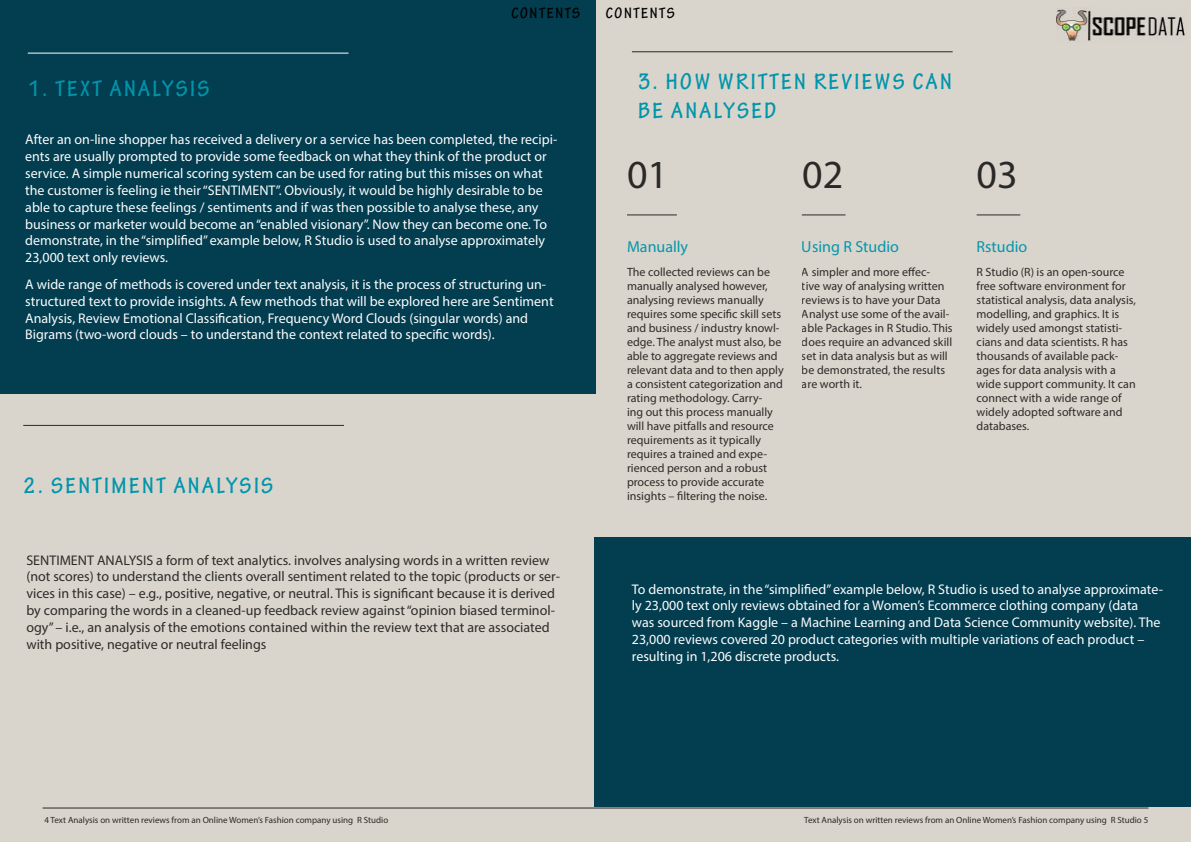
<style>
.page{position:relative;width:1191px;height:842px;background:#dad5cc}
.page>*{position:absolute;margin:0;border:0;box-sizing:border-box;transform-origin:0 0}
.t1{font:40px "Myriad Pro";color:#292927}
.t2{font:700 condensed 24px/28.8px "Tekton Pro";letter-spacing:.1em;color:#0095ab}
.t3{font:16px "Myriad Pro";color:#0095ab}
.t4{font:700 condensed 16px "Tekton Pro";letter-spacing:.1em;color:#000}
.t5{font:14px/16.8px "Myriad Pro";color:#fff}
.t6{font:14px/16.8px "Myriad Pro";color:#292927}
.t7{font:12px/14px "Myriad Pro";color:#292927}
.t8{font:9px "Myriad Pro";color:#292927}
</style>
<div class="page">
<img style="left:1056px;top:7px;width:129px;height:34px">
<div style="left:0;top:0;width:595px;height:393px;background:#023d50"></div>
<div style="left:594px;top:537px;width:597px;height:269px;background:#023d50"></div>
<hr style="left:627px;top:214px;width:50px;height:1px;background:#292927">
<hr style="left:802px;top:214px;width:43px;height:1px;background:#292927">
<hr style="left:976px;top:214px;width:44px;height:1px;background:#292927">
<hr style="left:632px;top:51px;width:320px;height:1px;background:#292927">
<hr style="left:28px;top:53px;width:320px;height:1px;background:#fff">
<hr style="left:23px;top:425px;width:321px;height:1px;background:#292927">
<hr style="left:43px;top:808px;width:552px;height:1px;background:#292927">
<hr style="left:595px;top:808px;width:553px;height:1px;background:#292927">
<h2 class="t2" style="left:28px;top:75px;width:183px">1. TEXT ANALYSIS</h2>
<p class="t4" style="left:511px;top:4px;width:70px">CONTENTS</p>
<p class="t4" style="left:606px;top:4px;width:70px">CONTENTS</p>
<h2 class="t2" style="left:638px;top:68px;width:315px">3. HOW WRITTEN REVIEWS CAN<br>BE ANALYSED</h2>
<p class="t5" style="left:25px;top:131px;width:533px">After an on-line shopper has received a delivery or a service has been completed, the recipi&shy;ents are usually prompted to provide some feedback on what they think of the product or service. A simple numerical scoring system can be used for rating but this misses on what the customer is feeling ie their “SENTIMENT”. Obviously, it would be highly desirable to be able to capture these feelings / sentiments and if was then possible to analyse these, any business or marketer would become an “enabled visionary”. Now they can become one. To demonstrate, in the “simplified” example below, R Studio is used to analyse approximately 23,000 text only reviews.</p>
<p class="t5" style="left:25px;top:276px;width:530px">A wide range of methods is covered under text analysis, it is the process of structuring un&shy;structured text to provide insights. A few methods that will be explored here are Sentiment Analysis, Review Emotional Classification, Frequency Word Clouds (singular words) and Bigrams (two-word clouds – to understand the context related to specific words).</p>
<h2 class="t2" style="left:23px;top:471px;width:251px">2. SENTIMENT ANALYSIS</h2>
<p class="t6" style="left:26px;top:551px;width:535px">SENTIMENT ANALYSIS a form of text analytics. involves analysing words in a written review (not scores) to understand the clients overall sentiment related to the topic (products or ser&shy;vices in this case) – e.g., positive, negative, or neutral. This is significant because it is derived by comparing the words in a cleaned-up feedback review against “opinion biased terminol&shy;ogy” – i.e., an analysis of the emotions contained within the review text that are associated with positive, negative or neutral feelings</p>
<h1 class="t1" style="left:627px;top:149px;width:43px">01</h1>
<h1 class="t1" style="left:802px;top:149px;width:43px">02</h1>
<h1 class="t1" style="left:976px;top:149px;width:43px">03</h1>
<p class="t3" style="left:627px;top:237px;width:63px">Manually</p>
<p class="t7" style="left:627px;top:265px;width:158px">The collected reviews can be manually analysed however, analysing reviews manually requires some specific skill sets and business / industry knowl&shy;edge. The analyst must also, be able to aggregate reviews and relevant data and to then apply a consistent categorization and rating methodology. Carry-<br>ing out this process manually will have pitfalls and resource requirements as it typically requires a trained and expe&shy;rienced person and a robust process to provide accurate insights – filtering the noise.</p>
<p class="t3" style="left:802px;top:237px;width:99px">Using R Studio</p>
<p class="t7" style="left:802px;top:265px;width:152px">A simpler and more effec-<br>tive way of analysing written reviews is to have your Data<br>Analyst use some of the avail&shy;able Packages in R Studio. This does require an advanced skill set in data analysis but as will be demonstrated, the results are worth it.</p>
<p class="t3" style="left:976px;top:237px;width:52px">Rstudio</p>
<p class="t7" style="left:976px;top:265px;width:161px">R Studio (R) is an open-source free software environment for statistical analysis, data analysis, modelling, and graphics. It is widely used amongst statisti&shy;cians and data scientists. R has thousands of available pack&shy;ages for data analysis with a wide support community. It can connect with a wide range of widely adopted software and databases.</p>
<p class="t5" style="left:632px;top:580px;width:532px">To demonstrate, in the “simplified” example below, R Studio is used to analyse approximate&shy;ly 23,000 text only reviews obtained for a Women’s Ecommerce clothing company (data was sourced from Kaggle – a Machine Learning and Data Science Community website). The 23,000 reviews covered 20 product categories with multiple variations of each product – resulting in 1,206 discrete products.</p>
<p class="t8" style="left:44px;top:814px;width:345px">4 Text Analysis on written reviews from an Online Women’s Fashion company using R Studio</p>
<p class="t8" style="left:804px;top:814px;width:346px">Text Analysis on written reviews from an Online Women’s Fashion company using R Studio 5</p>
</div>
